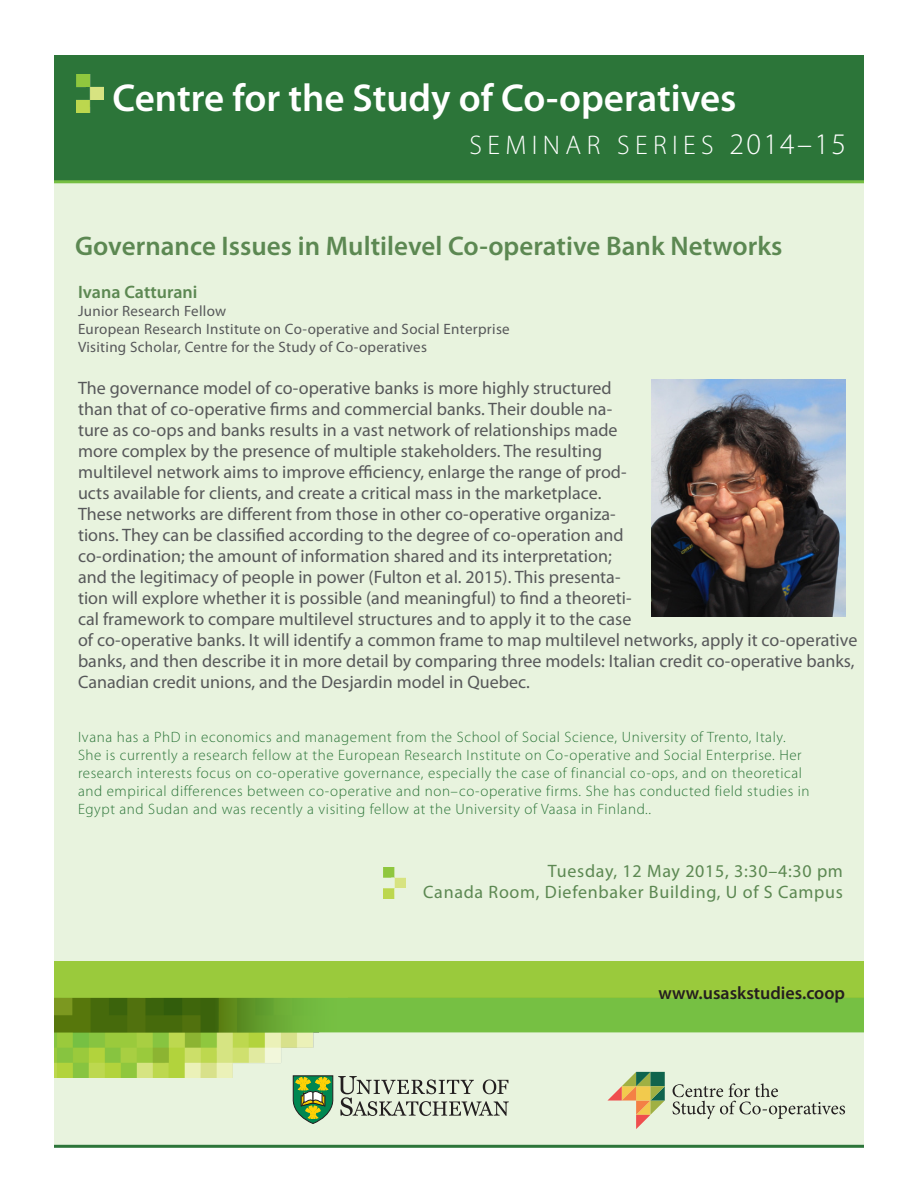
<style>
.page{position:relative;width:918px;height:1188px;background:#fff}
.page>*{position:absolute;margin:0;border:0;box-sizing:border-box;transform-origin:0 0}
.t1{font:600 39px "Myriad Pro";color:#fff}
.t2{font:600 27px "Myriad Pro";color:#5c8852}
.t3{font:300 27px "Myriad Pro";letter-spacing:.2em;color:#fff}
.t4{font:18px/21px "Myriad Pro";letter-spacing:.005em;color:#57585a}
.t5{font:18px "Myriad Pro";letter-spacing:.04em;color:#5c8852}
.t6{font:600 18px "Myriad Pro";color:#231f20}
.t7{font:600 18px "Myriad Pro";letter-spacing:.005em;color:#5c8852}
.t8{font:300 15px/18px "Myriad Pro";letter-spacing:.04em;color:#2c7539}
.t9{font:15px/18px "Myriad Pro";letter-spacing:.02em;color:#57585a}
.s1{font-size:30px}
</style>
<div class="page">
<div style="left:54px;top:181px;width:810px;height:964px;background:#e8f3de"></div>
<img style="left:54px;top:961px;width:810px;height:116px">
<div style="left:54px;top:55px;width:810px;height:126px;background:#2c7539"></div>
<img style="left:76px;top:75px;width:28px;height:38px">
<hr style="left:54px;top:180px;width:210px;height:3px;background:#75be42">
<hr style="left:264px;top:180px;width:600px;height:3px;background:#75be42">
<hr style="left:54px;top:1145px;width:810px;height:3px;background:#2c7539">
<svg style="left:607px;top:1072px;width:58px;height:57px"></svg>
<svg style="left:673px;top:1083px;width:172px;height:36px"></svg>
<img style="left:652px;top:380px;width:193px;height:236px">
<img style="left:383px;top:868px;width:22px;height:30px">
<svg style="left:293px;top:1076px;width:216px;height:48px"></svg>
<p class="t1" style="left:112px;top:73px;width:626px">Centre for the Study of Co-operatives</p>
<p class="t3" style="left:470px;top:129px;width:378px">SEMINAR SERIES <span class="s1">2014–15</span></p>
<p class="t2" style="left:75px;top:229px;width:709px">Governance Issues in Multilevel Co-operative Bank Networks</p>
<p class="t7" style="left:78px;top:281px;width:121px">Ivana Catturani</p>
<p class="t9" style="left:78px;top:302px;width:433px">Junior Research Fellow<br>European Research Institute on Co-operative and Social Enterprise<br>Visiting Scholar, Centre for the Study of Co-operatives</p>
<p class="t4" style="left:78px;top:377px;width:781px">The governance model of co-operative banks is more highly structured<br>than that of co-operative firms and commercial banks. Their double na-<br>ture as co-ops and banks results in a vast network of relationships made<br>more complex by the presence of multiple stakeholders. The resulting<br>multilevel network aims to improve efficiency, enlarge the range of prod-<br>ucts available for clients, and create a critical mass in the marketplace.<br>These networks are different from those in other co-operative organiza-<br>tions. They can be classified according to the degree of co-operation and<br>co-ordination; the amount of information shared and its interpretation;<br>and the legitimacy of people in power (Fulton et al. 2015). This presenta-<br>tion will explore whether it is possible (and meaningful) to find a theoreti-<br>cal framework to compare multilevel structures and to apply it to the case<br>of co-operative banks. It will identify a common frame to map multilevel networks, apply it co-operative banks, and then describe it in more detail by comparing three models: Italian credit co-operative banks, Canadian credit unions, and the Desjardin model in Quebec.</p>
<p class="t8" style="left:78px;top:728px;width:733px">Ivana has a PhD in economics and management from the School of Social Science, University of Trento, Italy.<br>She is currently a research fellow at the European Research Institute on Co-operative and Social Enterprise. Her research interests focus on co-operative governance, especially the case of financial co-ops, and on theoretical and empirical differences between co-operative and non–co-operative firms. She has conducted field studies in Egypt and Sudan and was recently a visiting fellow at the University of Vaasa in Finland..</p>
<p class="t5" style="left:548px;top:860px;width:297px">Tuesday, 12 May 2015, 3:30–4:30 pm</p>
<p class="t5" style="left:423px;top:881px;width:421px">Canada Room, Diefenbaker Building, U of S Campus</p>
<p class="t6" style="left:658px;top:982px;width:188px">www.usaskstudies.coop</p>
</div>
